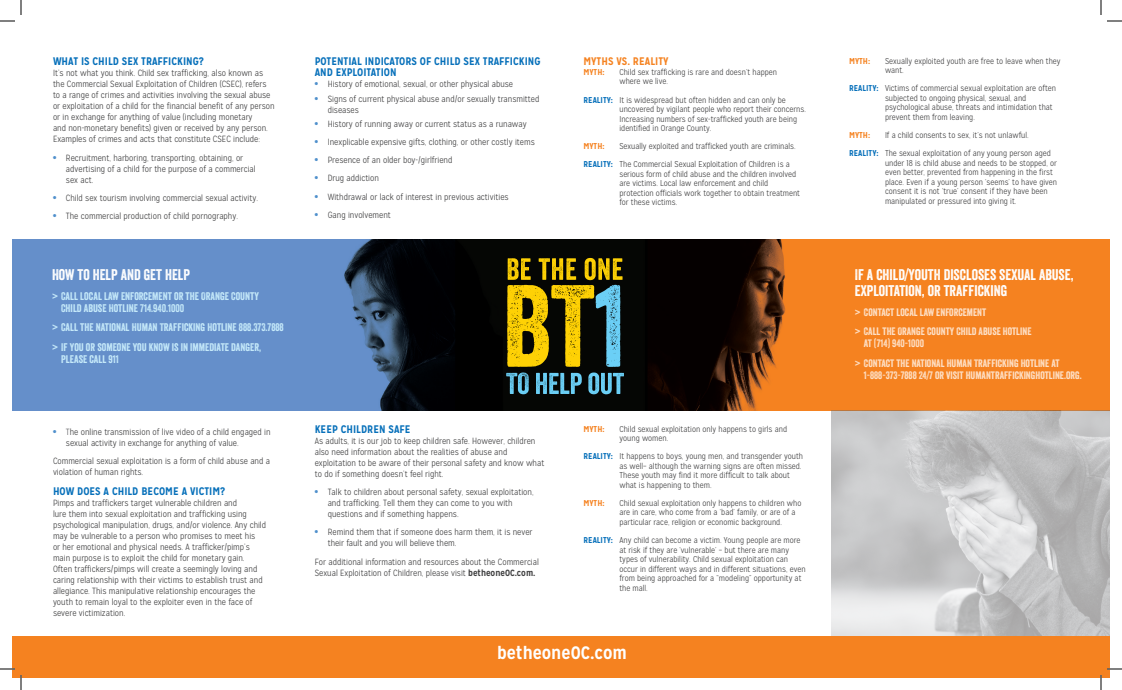
<style>
.page{position:relative;width:1122px;height:690px;background:#fff}
.page>*{position:absolute;margin:0;border:0;box-sizing:border-box;transform-origin:0 0}
.t1{font:700 18px "Mission Gothic";color:#fff}
.t2{font:15px/16px "Veneer";color:#fff}
.t3{font:700 11px/11px "Mission Gothic";color:#0770ba}
.t4{font:700 11px "Mission Gothic";color:#f58220}
.t5{font:10.8px/12px "Veneer";color:#c6eafa}
.t6{font:10.5px/19.5px "Veneer";color:#fee1c8}
.t7{font:300 9px/11px "Mission Gothic";color:#3e3e3f}
.t8{font:300 8.5px/9.5px "Mission Gothic";color:#3e3e3f}
.t9{font:700 8.5px "Mission Gothic";color:#f58220}
.s1{font-weight:900;color:#5090cc}
.s2{color:#5f5f62}
.s3{font-weight:700;color:#0770ba}
.s4{font-weight:700}
</style>
<div class="page">
<img style="left:12px;top:239px;width:1098px;height:172px">
<svg style="left:506px;top:373px;width:118px;height:21px;background:#36687a"></svg>
<svg style="left:507px;top:258px;width:116px;height:109px;background:#766d1b"></svg>
<img style="left:831px;top:411px;width:279px;height:226px">
<div style="left:12px;top:637px;width:1098px;height:41px;background:#f58220"></div>
<svg style="left:0;top:0;width:22px;height:22px"></svg>
<svg style="left:0;top:668px;width:22px;height:22px"></svg>
<svg style="left:1100px;top:0;width:22px;height:22px"></svg>
<svg style="left:1100px;top:668px;width:22px;height:22px"></svg>
<p class="t3" style="left:53px;top:56px;width:152px">WHAT IS CHILD SEX TRAFFICKING?</p>
<p class="t7" style="left:53px;top:68px;width:223px">It’s not what you think. Child sex trafficking, also known as the Commercial Sexual Exploitation of Children (CSEC), refers to a range of crimes and activities involving the sexual abuse or exploitation of a child for the financial benefit of any person or in exchange for anything of value (including monetary<br>and non-monetary benefits) given or received by any person.<br>Examples of crimes and acts that constitute CSEC include:</p>
<p class="t7" style="left:66px;top:152px;width:191px;text-indent:-13px"><span class="s1">•</span> Recruitment, harboring, transporting, obtaining, or advertising of a child for the purpose of a commercial sex act.</p>
<p class="t7" style="left:53px;top:192px;width:206px"><span class="s1">•</span> Child sex tourism involving commercial sexual activity.</p>
<p class="t7" style="left:53px;top:211px;width:187px"><span class="s1">•</span> The commercial production of child pornography.</p>
<h2 class="t2" style="left:52px;top:267px;width:140px">HOW TO HELP AND GET HELP</h2>
<p class="t5" style="left:61px;top:290px;width:199px;text-indent:-9px">&gt; CALL LOCAL LAW ENFORCEMENT OR THE ORANGE COUNTY<br>CHILD ABUSE HOTLINE 714.940.1000</p>
<p class="t5" style="left:52px;top:317px;width:233px;line-height:19.5px">&gt; CALL THE NATIONAL HUMAN TRAFFICKING HOTLINE 888.373.7888 &gt; IF YOU OR SOMEONE YOU KNOW IS IN IMMEDIATE DANGER,</p>
<p class="t5" style="left:61px;top:353px;width:59px">PLEASE CALL 911</p>
<p class="t7" style="left:66px;top:427px;width:206px;text-indent:-13px"><span class="s1">•</span> <span class="s2">T</span>he online transmission of live video of a child engaged in sexual activity in exchange for anything of value.</p>
<p class="t7" style="left:53px;top:456px;width:219px">Commercial sexual exploitation is a form of child abuse and a violation of human rights.</p>
<p class="t3" style="left:53px;top:485px;width:174px">HOW DOES A CHILD BECOME A VICTIM?</p>
<p class="t7" style="left:53px;top:497px;width:215px">Pimps and traffickers target vulnerable children and<br>lure them into sexual exploitation and trafficking using psychological manipulation, drugs, and/or violence. Any child may be vulnerable to a person who promises to meet his<br>or her emotional and physical needs. A trafficker/pimp’s main purpose is to exploit the child for monetary gain.<br>Often traffickers/pimps will create a seemingly loving and caring relationship with their victims to establish trust and allegiance. This manipulative relationship encourages the youth to remain loyal to the exploiter even in the face of severe victimization.</p>
<p class="t3" style="left:315px;top:56px;width:227px">POTENTIAL INDICATORS OF CHILD SEX TRAFFICKING<br>AND EXPLOITATION</p>
<p class="t7" style="left:315px;top:79px;width:200px"><span class="s1">•</span> History of emotional, sexual, or other physical abuse</p>
<p class="t7" style="left:328px;top:93px;width:213px;text-indent:-13px"><span class="s1">•</span> Signs of current physical abuse and/or sexually transmitted diseases</p>
<p class="t7" style="left:315px;top:118px;width:214px"><span class="s1">•</span> History of running away or current status as a runaway</p>
<p class="t7" style="left:315px;top:137px;width:222px"><span class="s1">•</span> Inexplicable expensive gifts, clothing, or other costly items</p>
<p class="t7" style="left:315px;top:155px;width:139px"><span class="s1">•</span> Presence of an older boy-/girlfriend</p>
<p class="t7" style="left:315px;top:173px;width:66px"><span class="s1">•</span> Drug addiction</p>
<p class="t7" style="left:315px;top:191px;width:195px"><span class="s1">•</span> Withdrawal or lack of interest in previous activities</p>
<p class="t7" style="left:315px;top:209px;width:77px"><span class="s1">•</span> Gang involvement</p>
<p class="t4" style="left:583px;top:55px;width:87px">MYTHS VS. REALITY</p>
<p class="t9" style="left:583px;top:67px;width:23px">MYTH:</p>
<p class="t8" style="left:619px;top:67px;width:159px">Child sex trafficking is rare and doesn’t happen where we live.</p>
<p class="t8" style="left:619px;top:95px;width:188px;text-indent:-36px"><span class="s3">REALITY:</span> It is widespread but often hidden and can only be uncovered by vigilant people who report their concerns.<br>Increasing numbers of sex-trafficked youth are being identified in Orange County.</p>
<p class="t9" style="left:583px;top:141px;width:23px">MYTH:</p>
<p class="t8" style="left:583px;top:137px;width:214px;line-height:18.1px;text-indent:36px">Sexually exploited and trafficked youth are criminals.<br><span class="s3">REALITY:</span> The Commercial Sexual Exploitation of Children is a</p>
<p class="t8" style="left:619px;top:169px;width:182px">serious form of child abuse and the children involved are victims. Local law enforcement and child protection officials work together to obtain treatment for these victims.</p>
<p class="t3" style="left:315px;top:424px;width:97px">KEEP CHILDREN SAFE</p>
<p class="t7" style="left:315px;top:436px;width:231px">As adults, it is our job to keep children safe. However, children also need information about the realities of abuse and exploitation to be aware of their personal safety and know what to do if something doesn’t feel right.</p>
<p class="t7" style="left:328px;top:487px;width:207px;text-indent:-13px"><span class="s1">•</span> Talk to children about personal safety, sexual exploitation, and trafficking. Tell them they can come to you with questions and if something happens.</p>
<p class="t7" style="left:328px;top:527px;width:206px;text-indent:-13px"><span class="s1">•</span> Remind them that if someone does harm them, it is never their fault and you will believe them.</p>
<p class="t7" style="left:315px;top:556px;width:226px">For additional information and resources about the Commercial<br>Sexual Exploitation of Children, please visit <span class="s4">betheoneOC.com.</span></p>
<p class="t9" style="left:583px;top:423px;width:23px">MYTH:</p>
<p class="t8" style="left:619px;top:424px;width:169px">Child sexual exploitation only happens to girls and young women.</p>
<p class="t8" style="left:619px;top:452px;width:185px;text-indent:-36px"><span class="s3">REALITY:</span> It happens to boys, young men, and transgender youth as well– although the warning signs are often missed.<br>These youth may find it more difficult to talk about what is happening to them.</p>
<p class="t9" style="left:583px;top:498px;width:23px">MYTH:</p>
<p class="t8" style="left:619px;top:498px;width:183px">Child sexual exploitation only happens to children who are in care, who come from a ‘bad’ family, or are of a particular race, religion or economic background.</p>
<p class="t8" style="left:619px;top:536px;width:188px;text-indent:-36px"><span class="s3">REALITY:</span> Any child can become a victim. Young people are more at risk if they are ‘vulnerable’ – but there are many types of vulnerability. Child sexual exploitation can occur in different ways and in different situations, even from being approached for a “modeling” opportunity at the mall.</p>
<h1 class="t1" style="left:497px;top:641px;width:131px">betheoneOC.com</h1>
<p class="t9" style="left:849px;top:55px;width:23px">MYTH:</p>
<p class="t8" style="left:885px;top:56px;width:177px">Sexually exploited youth are free to leave when they want.</p>
<p class="t8" style="left:885px;top:84px;width:173px;text-indent:-36px"><span class="s3">REALITY:</span> Victims of commercial sexual exploitation are often subjected to ongoing physical, sexual, and psychological abuse, threats and intimidation that prevent them from leaving.</p>
<p class="t9" style="left:849px;top:130px;width:23px">MYTH:</p>
<p class="t8" style="left:849px;top:126px;width:203px;line-height:18.1px;text-indent:36px">If a child consents to sex, it’s not unlawful.<br><span class="s3">REALITY:</span> The sexual exploitation of any young person aged</p>
<p class="t8" style="left:885px;top:158px;width:174px">under 18 is child abuse and needs to be stopped, or even better, prevented from happening in the first place. Even if a young person ‘seems’ to have given consent it is not ‘true’ consent if they have been manipulated or pressured into giving it.</p>
<h2 class="t2" style="left:855px;top:267px;width:220px">IF A CHILD/YOUTH DISCLOSES SEXUAL ABUSE,<br>EXPLOITATION, OR TRAFFICKING</h2>
<p class="t6" style="left:855px;top:302px;width:178px">&gt; CONTACT LOCAL LAW ENFORCEMENT<br>&gt; CALL THE ORANGE COUNTY CHILD ABUSE HOTLINE</p>
<p class="t6" style="left:855px;top:333px;width:206px;text-indent:9px">AT (714) 940-1000<br>&gt; CONTACT THE NATIONAL HUMAN TRAFFICKING HOTLINE AT</p>
<p class="t6" style="left:864px;top:365px;width:219px">1-888-373-7888 24/7 OR VISIT HUMANTRAFFICKINGHOTLINE.ORG.</p>
</div>
